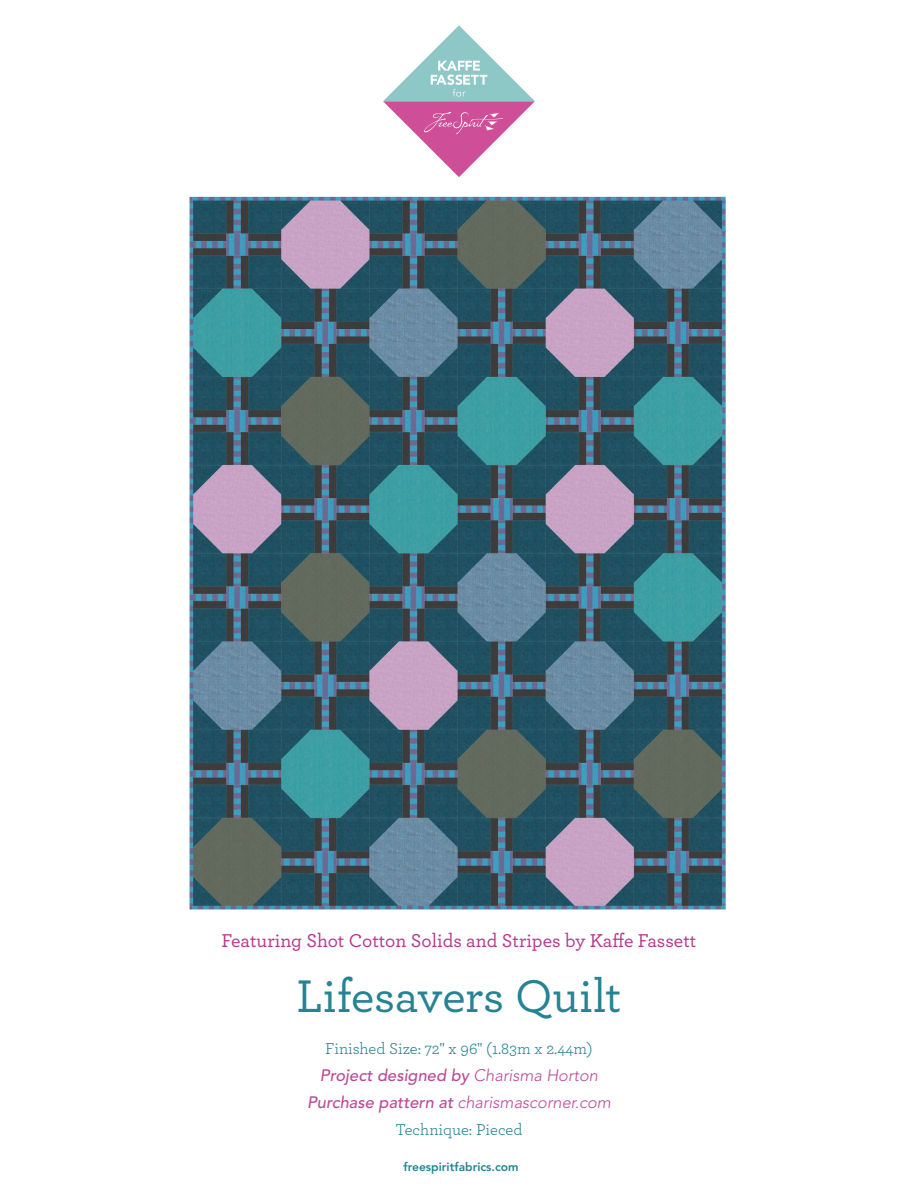
<style>
.page{position:relative;width:918px;height:1188px;background:#fff}
.page>*{position:absolute;margin:0;border:0;box-sizing:border-box;transform-origin:0 0}
.Pattern_Name{font:500 48px "Archer";letter-spacing:-.005em;color:#258393}
.Featuring_Hot_pink_c{font:500 19.5px "Archer";color:#b5368a}
.CHART_headers{font:16.5px "Archer";color:#258393}
.Tech_Edited_by{font:italic 300 16.5px "Avenir LT Std";color:#bc4a95}
.Tech_Edited_by-2{font:italic 500 16.5px "Avenir LT Std";color:#bc4a95}
.t1{font:800 12px "Avenir LT Std";color:#258393}
.s1{font-weight:300}
.s2{font-weight:500}
</style>
<div class="page">
<svg style="left:383px;top:25px;width:152px;height:152px"></svg>
<img style="left:189px;top:197px;width:537px;height:713px">
<p class="Featuring_Hot_pink_c" style="left:222px;top:927px;width:476px">Featuring Shot Cotton Solids and Stripes by Kaffe Fassett</p>
<p class="Pattern_Name" style="left:297px;top:962px;width:326px">Lifesavers Quilt</p>
<p class="CHART_headers" style="left:325px;top:1037px;width:269px">Finished Size: 72" x 96" (1.83m x 2.44m)</p>
<p class="Tech_Edited_by-2" style="left:320px;top:1065px;width:280px">Project designed by <span class="s1">Charisma Horton</span></p>
<p class="Tech_Edited_by" style="left:307px;top:1092px;width:305px"><span class="s2">Purchase pattern at</span> charismascorner.com</p>
<p class="CHART_headers" style="left:395px;top:1118px;width:129px">Technique: Pieced</p>
<p class="t1" style="left:404px;top:1160px;width:117px">freespiritfabrics.com</p>
</div>
